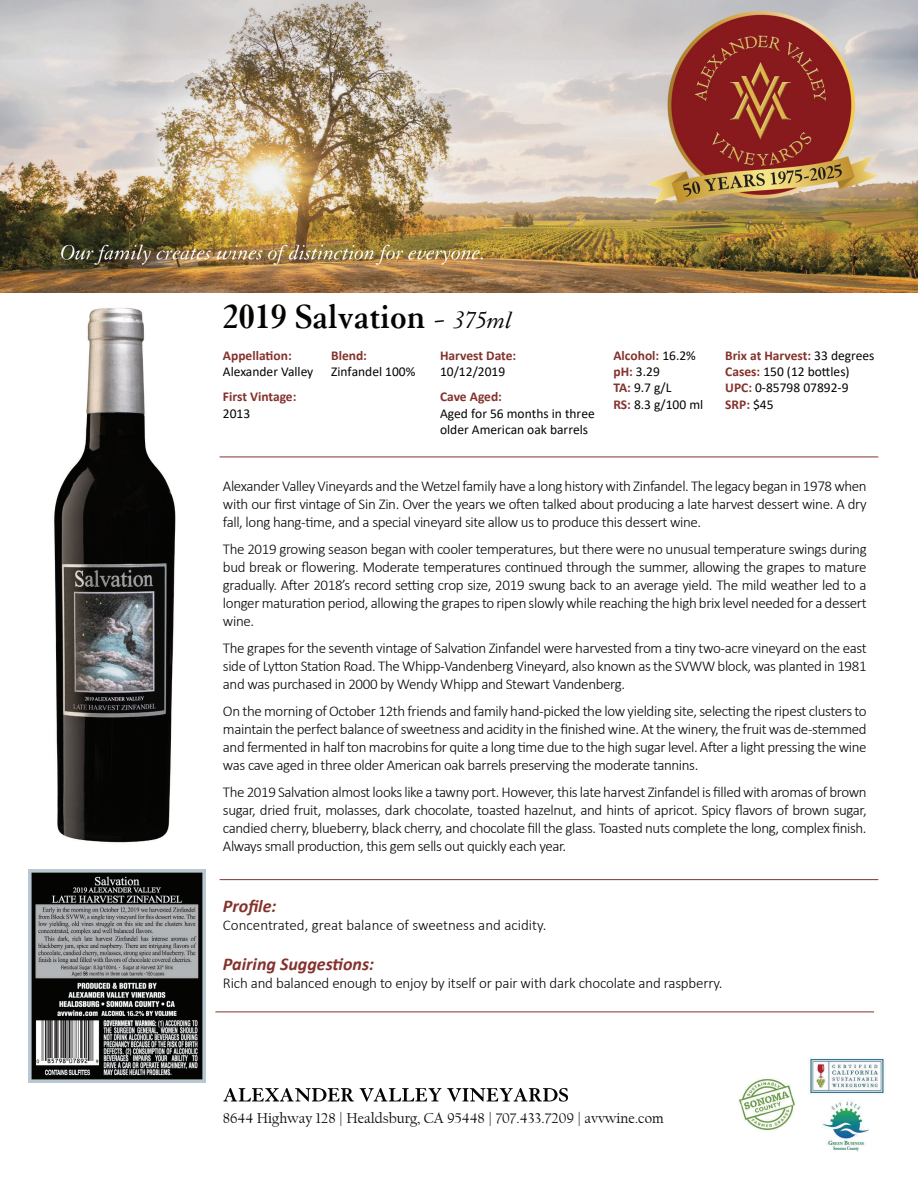
<style>
.page{position:relative;width:918px;height:1188px;background:#fff}
.page>*{position:absolute;margin:0;border:0;box-sizing:border-box;transform-origin:0 0}
.t1{font:700 36px "Granjon LT Std";color:#040503}
.t2{font:italic 700 18px "Calibri";color:#84322c}
.t3{font:300 15px/18px "Calibri";letter-spacing:-.025em;color:#040503;text-align:justify}
.t4{font:15px "Californian FB";color:#040503}
.t5{font:300 15px "Calibri";color:#040503}
.t6{font:13.5px/16.2px "Calibri";color:#040503}
.t7{font:700 13.5px "Calibri";color:#84322c}
.s1{font-weight:400;font-style:italic}
.s2{font-weight:400;font-style:italic;font-size:25.5px}
.s3{font-weight:700;color:#84322c}
</style>
<div class="page">
<img style="left:810px;top:1058px;width:74px;height:36px">
<img style="left:823px;top:1101px;width:46px;height:51px">
<svg style="left:223px;top:1088px;width:131px;height:13px"></svg>
<svg style="left:360px;top:1088px;width:208px;height:14px"></svg>
<img style="left:54px;top:308px;width:122px;height:535px">
<img style="left:0;top:1px;width:918px;height:292px">
<img style="left:29px;top:870px;width:176px;height:212px">
<img style="left:739px;top:1079px;width:56px;height:51px">
<hr style="left:220px;top:457px;width:658px;height:1px;background:#84322c">
<hr style="left:220px;top:879px;width:658px;height:1px;background:#84322c">
<hr style="left:215px;top:1012px;width:659px;height:1px;background:#84322c">
<h1 class="t1" style="left:223px;top:297px;width:291px">2019 Salvation <span class="s1">-</span> <span class="s2">375ml</span></h1>
<p class="t7" style="left:223px;top:346px;width:70px">Appellation:</p>
<p class="t6" style="left:223px;top:363px;width:92px">Alexander Valley</p>
<p class="t7" style="left:223px;top:387px;width:75px">First Vintage:</p>
<p class="t6" style="left:223px;top:405px;width:29px">2013</p>
<p class="t7" style="left:331px;top:346px;width:37px">Blend:</p>
<p class="t6" style="left:331px;top:363px;width:86px">Zinfandel 100%</p>
<p class="t7" style="left:440px;top:346px;width:78px">Harvest Date:</p>
<p class="t6" style="left:440px;top:363px;width:67px">10/12/2019</p>
<p class="t7" style="left:440px;top:387px;width:63px">Cave Aged:</p>
<p class="t6" style="left:440px;top:405px;width:156px">Aged for 56 months in three older American oak barrels</p>
<p class="t6" style="left:613px;top:347px;width:91px"><span class="s3">Alcohol:</span> 16.2% <span class="s3">pH:</span> 3.29<br><span class="s3">TA:</span> 9.7 g/L<br><span class="s3">RS:</span> 8.3 g/100 ml</p>
<p class="t6" style="left:725px;top:347px;width:151px"><span class="s3">Brix at Harvest:</span> 33 degrees<br><span class="s3">Cases:</span> 150 (12 bottles)<br><span class="s3">UPC:</span> 0-85798 07892-9<br><span class="s3">SRP:</span> $45</p>
<p class="t3" style="left:223px;top:477px;width:645px">Alexander Valley Vineyards and the Wetzel family have a long history with Zinfandel. The legacy began in 1978 when with our first vintage of Sin Zin. Over the years we often talked about producing a late harvest dessert wine. A dry fall, long hang-time, and a special vineyard site allow us to produce this dessert wine.</p>
<p class="t3" style="left:223px;top:540px;width:645px">The 2019 growing season began with cooler temperatures, but there were no unusual temperature swings during bud break or flowering. Moderate temperatures continued through the summer, allowing the grapes to mature gradually. After 2018’s record setting crop size, 2019 swung back to an average yield. The mild weather led to a longer maturation period, allowing the grapes to ripen slowly while reaching the high brix level needed for a dessert wine.</p>
<p class="t3" style="left:223px;top:639px;width:645px">The grapes for the seventh vintage of Salvation Zinfandel were harvested from a tiny two-acre vineyard on the east side of Lytton Station Road. The Whipp-Vandenberg Vineyard, also known as the SVWW block, was planted in 1981 and was purchased in 2000 by Wendy Whipp and Stewart Vandenberg.</p>
<p class="t3" style="left:223px;top:702px;width:645px">On the morning of October 12th friends and family hand-picked the low yielding site, selecting the ripest clusters to maintain the perfect balance of sweetness and acidity in the finished wine. At the winery, the fruit was de-stemmed and fermented in half ton macrobins for quite a long time due to the high sugar level. After a light pressing the wine was cave aged in three older American oak barrels preserving the moderate tannins.</p>
<p class="t3" style="left:223px;top:783px;width:645px">The 2019 Salvation almost looks like a tawny port. However, this late harvest Zinfandel is filled with aromas of brown sugar, dried fruit, molasses, dark chocolate, toasted hazelnut, and hints of apricot. Spicy flavors of brown sugar, candied cherry, blueberry, black cherry, and chocolate fill the glass. Toasted nuts complete the long, complex finish.<br>Always small production, this gem sells out quickly each year.</p>
<p class="t2" style="left:223px;top:894px;width:55px">Profile:</p>
<p class="t5" style="left:223px;top:916px;width:325px">Concentrated, great balance of sweetness and acidity.</p>
<p class="t2" style="left:223px;top:951px;width:153px">Pairing Suggestions:</p>
<p class="t3" style="left:223px;top:974px;width:501px">Rich and balanced enough to enjoy by itself or pair with dark chocolate and raspberry.</p>
<p class="t4" style="left:223px;top:1109px;width:442px">8644 Highway 128 | Healdsburg, CA 95448 | 707.433.7209 | avvwine.com</p>
</div>
